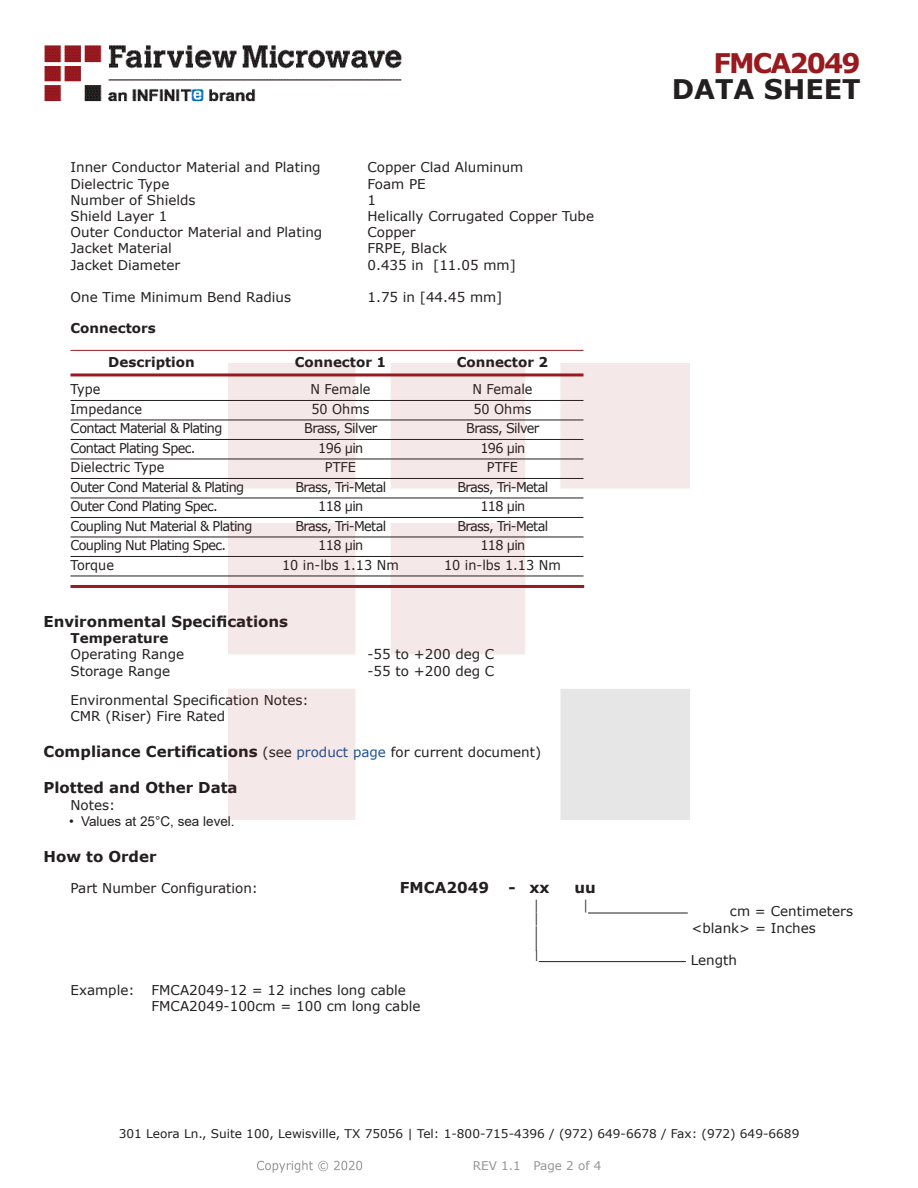
<style>
.page{position:relative;width:918px;height:1188px;background:#fff}
.page>*{position:absolute;margin:0;border:0;box-sizing:border-box;transform-origin:0 0}
.t1{font:700 27px "Verdana";color:#231f20}
.FM{font:700 27px "Verdana";letter-spacing:-.07em;color:#981a1e}
.Specs_Para{font:25.8px "Verdana";color:#231f20;scale:.39 1}
.Head1_for_Compliance{font:700 15px "Verdana";color:#231f20}
.Head1{font:700 15px "Verdana";color:#231f20}
.Specs_Para-2{font:700 15px "Verdana";color:#231f20}
.Specs_Para-3{font:13.5px "Verdana";color:#231f20}
.Table_Body_Connector{font:13.5px "Verdana";letter-spacing:-.05em;color:#231f20;scale:.95 1}
.Table_Body_Connector-2{font:13.5px "Verdana";color:#231f20;scale:.95 1}
.Table_Header_Connect{font:700 13.5px "Verdana";color:#231f20}
.t2{font:13.5px "Arial";color:#231f20}
.Head2_after_Head1{font:700 13.5px "Verdana";color:#231f20}
.Head2{font:700 13.5px "Verdana";color:#231f20}
.Specs_Para-4{font:13.5px "Verdana";color:#231f20;scale:.75 1}
.t3{font:12px "Verdana";color:#231f20}
.REV_Info{font:12px "Verdana";color:#939598}
.Specs_Para-5{font:11.25px "Verdana";color:#231f20;scale:.86 1}
.s1{font-weight:400;font-size:13.5px}
.s2{font-weight:400;font-size:13.5px;color:#1a5392}
</style>
<div class="page">
<hr style="left:70px;top:350px;width:514px;height:1px;background:#981a1e">
<hr style="left:70px;top:373px;width:514px;height:3px;background:#981a1e">
<hr style="left:70px;top:400px;width:514px;height:1px;background:#231f20">
<hr style="left:70px;top:420px;width:514px;height:1px;background:#231f20">
<hr style="left:70px;top:439px;width:514px;height:1px;background:#231f20">
<hr style="left:70px;top:459px;width:514px;height:1px;background:#231f20">
<hr style="left:70px;top:478px;width:514px;height:1px;background:#231f20">
<hr style="left:70px;top:498px;width:514px;height:1px;background:#231f20">
<hr style="left:70px;top:517px;width:514px;height:1px;background:#231f20">
<hr style="left:70px;top:537px;width:514px;height:1px;background:#231f20">
<hr style="left:70px;top:556px;width:514px;height:1px;background:#231f20">
<hr style="left:70px;top:576px;width:514px;height:1px;background:#231f20">
<hr style="left:70px;top:585px;width:514px;height:3px;background:#981a1e">
<hr style="left:588px;top:913px;width:100px;height:1px;background:#231f20">
<hr style="left:539px;top:961px;width:147px;height:1px;background:#231f20">
<img style="left:257px;top:1160px;width:106px;height:13px">
<img style="left:228px;top:364px;width:462px;height:456px">
<img style="left:44px;top:45px;width:358px;height:57px">
<p class="Specs_Para-3" style="left:70px;top:158px;width:252px">Inner Conductor Material and Plating</p>
<p class="Specs_Para-3" style="left:368px;top:158px;width:157px">Copper Clad Aluminum</p>
<p class="Specs_Para-3" style="left:70px;top:174px;width:100px">Dielectric Type</p>
<p class="Specs_Para-3" style="left:368px;top:174px;width:60px">Foam PE</p>
<p class="Specs_Para-3" style="left:70px;top:191px;width:127px">Number of Shields</p>
<p class="Specs_Para-3" style="left:368px;top:191px;width:10px">1</p>
<p class="Specs_Para-3" style="left:70px;top:207px;width:98px">Shield Layer 1</p>
<p class="Specs_Para-3" style="left:368px;top:207px;width:228px">Helically Corrugated Copper Tube</p>
<p class="Specs_Para-3" style="left:70px;top:223px;width:253px">Outer Conductor Material and Plating</p>
<p class="Specs_Para-3" style="left:368px;top:223px;width:50px">Copper</p>
<p class="Specs_Para-3" style="left:70px;top:239px;width:103px">Jacket Material</p>
<p class="Specs_Para-3" style="left:368px;top:239px;width:81px">FRPE, Black</p>
<p class="Specs_Para-3" style="left:70px;top:255px;width:111px">Jacket Diameter</p>
<p class="Specs_Para-3" style="left:368px;top:255px;width:150px">0.435 in [11.05 mm]</p>
<p class="Specs_Para-3" style="left:70px;top:288px;width:222px">One Time Minimum Bend Radius</p>
<p class="Specs_Para-3" style="left:368px;top:288px;width:136px">1.75 in [44.45 mm]</p>
<p class="Head2" style="left:70px;top:319px;width:87px">Connectors</p>
<p class="Table_Header_Connect" style="left:108px;top:353px;width:88px">Description</p>
<p class="Table_Header_Connect" style="left:295px;top:353px;width:93px">Connector 1</p>
<p class="Table_Header_Connect" style="left:457px;top:353px;width:93px">Connector 2</p>
<p class="Table_Body_Connector" style="left:70px;top:380px;width:33px">Type</p>
<p class="Table_Body_Connector" style="left:310px;top:380px;width:65px">N Female</p>
<p class="Table_Body_Connector" style="left:472px;top:380px;width:65px">N Female</p>
<p class="Table_Body_Connector-2" style="left:70px;top:400px;width:77px">Impedance</p>
<p class="Table_Body_Connector" style="left:311px;top:400px;width:63px">50 Ohms</p>
<p class="Table_Body_Connector" style="left:473px;top:400px;width:63px">50 Ohms</p>
<p class="Table_Body_Connector" style="left:70px;top:419px;width:161px">Contact Material &amp; Plating</p>
<p class="Table_Body_Connector" style="left:304px;top:419px;width:78px">Brass, Silver</p>
<p class="Table_Body_Connector" style="left:466px;top:419px;width:78px">Brass, Silver</p>
<p class="Table_Body_Connector" style="left:70px;top:439px;width:133px">Contact Plating Spec.</p>
<p class="Table_Body_Connector" style="left:318px;top:439px;width:49px">196 µin</p>
<p class="Table_Body_Connector" style="left:480px;top:439px;width:49px">196 µin</p>
<p class="Table_Body_Connector-2" style="left:70px;top:458px;width:100px">Dielectric Type</p>
<p class="Table_Body_Connector" style="left:325px;top:458px;width:34px">PTFE</p>
<p class="Table_Body_Connector" style="left:487px;top:458px;width:34px">PTFE</p>
<p class="Table_Body_Connector" style="left:70px;top:478px;width:184px">Outer Cond Material &amp; Plating</p>
<p class="Table_Body_Connector" style="left:295px;top:478px;width:97px">Brass, Tri-Metal</p>
<p class="Table_Body_Connector" style="left:457px;top:478px;width:97px">Brass, Tri-Metal</p>
<p class="Table_Body_Connector" style="left:70px;top:497px;width:157px">Outer Cond Plating Spec.</p>
<p class="Table_Body_Connector" style="left:318px;top:497px;width:49px">118 µin</p>
<p class="Table_Body_Connector" style="left:480px;top:497px;width:49px">118 µin</p>
<p class="Table_Body_Connector" style="left:70px;top:517px;width:193px">Coupling Nut Material &amp; Plating</p>
<p class="Table_Body_Connector" style="left:295px;top:517px;width:97px">Brass, Tri-Metal</p>
<p class="Table_Body_Connector" style="left:457px;top:517px;width:97px">Brass, Tri-Metal</p>
<p class="Table_Body_Connector" style="left:70px;top:536px;width:165px">Coupling Nut Plating Spec.</p>
<p class="Table_Body_Connector" style="left:318px;top:536px;width:49px">118 µin</p>
<p class="Table_Body_Connector" style="left:480px;top:536px;width:49px">118 µin</p>
<p class="Table_Body_Connector" style="left:70px;top:556px;width:47px">Torque</p>
<p class="Table_Body_Connector-2" style="left:282px;top:556px;width:124px">10 in-lbs 1.13 Nm</p>
<p class="Table_Body_Connector-2" style="left:444px;top:556px;width:124px">10 in-lbs 1.13 Nm</p>
<p class="FM" style="left:714px;top:44px;width:149px">FMCA2049</p>
<p class="t1" style="left:672px;top:70px;width:191px">DATA SHEET</p>
<p class="Head1" style="left:44px;top:611px;width:246px">Environmental Specifications</p>
<p class="Head2_after_Head1" style="left:70px;top:629px;width:100px">Temperature</p>
<p class="Specs_Para-3" style="left:70px;top:645px;width:115px">Operating Range</p>
<p class="Specs_Para-3" style="left:368px;top:645px;width:128px">-55 to +200 deg C</p>
<p class="Specs_Para-3" style="left:70px;top:661px;width:101px">Storage Range</p>
<p class="Specs_Para-3" style="left:368px;top:661px;width:128px">-55 to +200 deg C</p>
<p class="Specs_Para-3" style="left:70px;top:691px;width:240px">Environmental Specification Notes:</p>
<p class="Specs_Para-3" style="left:70px;top:707px;width:156px">CMR (Riser) Fire Rated</p>
<p class="Head1_for_Compliance" style="left:44px;top:741px;width:499px">Compliance Certifications <span class="s1">(see</span> <span class="s2">product page</span> <span class="s1">for current document)</span></p>
<p class="Head1_for_Compliance" style="left:44px;top:777px;width:196px">Plotted and Other Data</p>
<p class="Specs_Para-3" style="left:70px;top:795px;width:46px">Notes:</p>
<p class="t2" style="left:69px;top:812px;width:167px">• Values at 25°C, sea level.</p>
<p class="Head1_for_Compliance" style="left:44px;top:846px;width:115px">How to Order</p>
<p class="Specs_Para-3" style="left:70px;top:879px;width:189px">Part Number Configuration:</p>
<p class="Specs_Para-2" style="left:400px;top:877px;width:91px">FMCA2049</p>
<p class="Specs_Para-2" style="left:509px;top:877px;width:43px">- xx</p>
<p class="Specs_Para-2" style="left:575px;top:877px;width:23px">uu</p>
<p class="Specs_Para-4" style="left:534px;top:896px;width:8px">|</p>
<p class="Specs_Para-4" style="left:584px;top:896px;width:8px">|</p>
<p class="Specs_Para-3" style="left:730px;top:902px;width:125px">cm = Centimeters</p>
<p class="Specs_Para-4" style="left:534px;top:909px;width:8px">|</p>
<p class="Specs_Para-3" style="left:692px;top:918px;width:126px">&lt;blank&gt; = Inches</p>
<p class="Specs_Para" style="left:534px;top:919px;width:13px">|</p>
<p class="Specs_Para-5" style="left:534px;top:948px;width:7px">|</p>
<p class="Specs_Para-3" style="left:691px;top:951px;width:48px">Length</p>
<p class="Specs_Para-3" style="left:70px;top:980px;width:66px">Example:</p>
<p class="Specs_Para-3" style="left:152px;top:980px;width:256px">FMCA2049-12 = 12 inches long cable</p>
<p class="Specs_Para-3" style="left:152px;top:997px;width:271px">FMCA2049-100cm = 100 cm long cable</p>
<p class="t3" style="left:119px;top:1125px;width:682px">301 Leora Ln., Suite 100, Lewisville, TX 75056 | Tel: 1-800-715-4396 / (972) 649-6678 / Fax: (972) 649-6689</p>
<p class="REV_Info" style="left:473px;top:1157px;width:130px">REV 1.1 Page 2 of 4</p>
</div>
